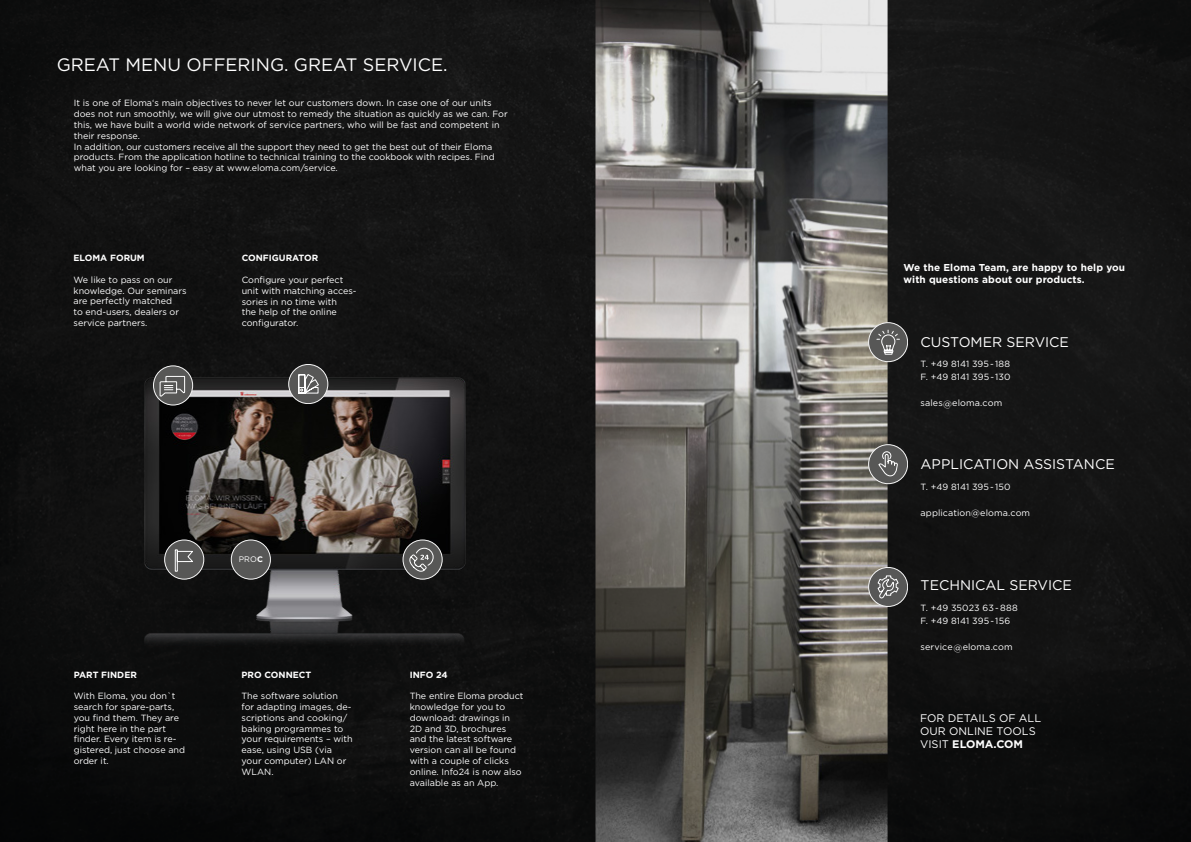
<style>
.page{position:relative;width:1191px;height:842px;background:#121212}
.page>*{position:absolute;margin:0;border:0;box-sizing:border-box;transform-origin:0 0}
.t1{font:18px "Gotham";color:#fff}
.t2{font:14px "Gotham";color:#fff}
.t3{font:11px/13.2px "Gotham";color:#fff}
.t4{font:700 10px/12px "Gotham";letter-spacing:.01em;color:#fff}
.t5{font:9px/10.8px "Gotham";color:#fff}
.t6{font:700 9px "Gotham";color:#fff}
.t7{font:8px "Gotham";color:#fff}
.s1{font-weight:700}
</style>
<div class="page">
<img style="left:595px;top:0;width:292px;height:842px">
<div style="left:868px;top:444px;width:39px;height:40px;background:#575756;border-radius:50%"></div>
<div style="left:868px;top:444px;width:39px;height:40px;border:1px solid #fff;border-radius:50%"></div>
<svg style="left:878px;top:451px;width:19px;height:25px"></svg>
<div style="left:868px;top:567px;width:39px;height:40px;background:#575756;border-radius:50%"></div>
<div style="left:868px;top:567px;width:39px;height:40px;border:1px solid #fff;border-radius:50%"></div>
<svg style="left:877px;top:575px;width:21px;height:24px"></svg>
<div style="left:868px;top:322px;width:39px;height:40px;background:#575756;border-radius:50%"></div>
<div style="left:868px;top:322px;width:39px;height:40px;border:1px solid #fff;border-radius:50%"></div>
<svg style="left:876px;top:330px;width:24px;height:25px"></svg>
<img style="left:125px;top:350px;width:362px;height:310px">
<div style="left:403px;top:540px;width:39px;height:39px;background:#575756;border-radius:50%"></div>
<div style="left:403px;top:540px;width:39px;height:39px;border:1px solid #fff;border-radius:50%"></div>
<svg style="left:407px;top:548px;width:26px;height:26px"></svg>
<svg style="left:153px;top:366px;width:40px;height:39px"></svg>
<div style="left:153px;top:366px;width:40px;height:39px;border:1px solid #fff;border-radius:50%"></div>
<svg style="left:160px;top:376px;width:25px;height:20px"></svg>
<div style="left:164px;top:540px;width:40px;height:39px;background:#575756;border-radius:50%"></div>
<div style="left:164px;top:540px;width:40px;height:39px;border:1px solid #fff;border-radius:50%"></div>
<svg style="left:175px;top:549px;width:18px;height:22px"></svg>
<div style="left:288px;top:364px;width:40px;height:40px;background:#575756;border-radius:50%"></div>
<div style="left:288px;top:364px;width:40px;height:40px;border:1px solid #fff;border-radius:50%"></div>
<svg style="left:298px;top:374px;width:21px;height:20px"></svg>
<div style="left:231px;top:540px;width:40px;height:39px;background:#575756;border-radius:50%"></div>
<div style="left:231px;top:540px;width:40px;height:39px;border:1px solid #fff;border-radius:50%"></div>
<h1 class="t1" style="left:57px;top:53px;width:392px">GREAT MENU OFFERING. GREAT SERVICE.</h1>
<p class="t5" style="left:74px;top:98px;width:435px">It is one of Eloma‘s main objectives to never let our customers down. In case one of our units does not run smoothly, we will give our utmost to remedy the situation as quickly as we can. For this, we have built a world wide network of service partners, who will be fast and competent in their response.<br>In addition, our customers receive all the support they need to get the best out of their Eloma products. From the application hotline to technical training to the cookbook with recipes. Find what you are looking for – easy at www.eloma.com/service.</p>
<p class="t6" style="left:74px;top:252px;width:73px">ELOMA FORUM</p>
<p class="t5" style="left:74px;top:274px;width:114px">We like to pass on our knowledge. Our seminars are perfectly matched<br>to end-users, dealers or service partners.</p>
<p class="t6" style="left:242px;top:252px;width:78px">CONFIGURATOR</p>
<p class="t5" style="left:242px;top:274px;width:116px">Configure your perfect unit with matching acces&shy;sories in no time with<br>the help of the online configurator.</p>
<p class="t6" style="left:74px;top:668px;width:65px">PART FINDER</p>
<p class="t5" style="left:74px;top:690px;width:113px">With Eloma, you don`t search for spare-parts, you find them. They are right here in the part finder. Every item is re&shy;gistered, just choose and order it.</p>
<p class="t7" style="left:239px;top:554px;width:26px">PRO<span class="s1">C</span></p>
<p class="t6" style="left:242px;top:668px;width:71px">PRO CONNECT</p>
<p class="t5" style="left:242px;top:690px;width:113px">The software solution for adapting images, de&shy;scriptions and cooking/ baking programmes to your requirements – with ease, using USB (via your computer) LAN or<br>WLAN.</p>
<p class="t6" style="left:410px;top:668px;width:40px">INFO 24</p>
<p class="t5" style="left:410px;top:690px;width:115px">The entire Eloma product knowledge for you to download: drawings in<br>2D and 3D, brochures and the latest software version can all be found with a couple of clicks online. Info24 is now also available as an App.</p>
<p class="t4" style="left:903px;top:262px;width:223px">We the Eloma Team, are happy to help you with questions about our products.</p>
<h2 class="t2" style="left:920px;top:333px;width:150px">CUSTOMER SERVICE</h2>
<p class="t5" style="left:920px;top:357px;width:92px;line-height:13px">T. +49 8141 395 - 188<br>F. +49 8141 395 - 130</p>
<p class="t5" style="left:920px;top:397px;width:83px">sales@eloma.com</p>
<h2 class="t2" style="left:920px;top:455px;width:196px">APPLICATION ASSISTANCE</h2>
<p class="t5" style="left:920px;top:481px;width:92px">T. +49 8141 395 - 150</p>
<p class="t5" style="left:920px;top:507px;width:111px">application@eloma.com</p>
<h2 class="t2" style="left:920px;top:576px;width:153px">TECHNICAL SERVICE</h2>
<p class="t5" style="left:920px;top:601px;width:99px;line-height:13px">T. +49 35023 63 - 888<br>F. +49 8141 395 - 156</p>
<p class="t5" style="left:920px;top:641px;width:93px">service@eloma.com</p>
<p class="t3" style="left:920px;top:711px;width:122px">FOR DETAILS OF ALL<br>OUR ONLINE TOOLS<br>VISIT <span class="s1">ELOMA.COM</span></p>
</div>
